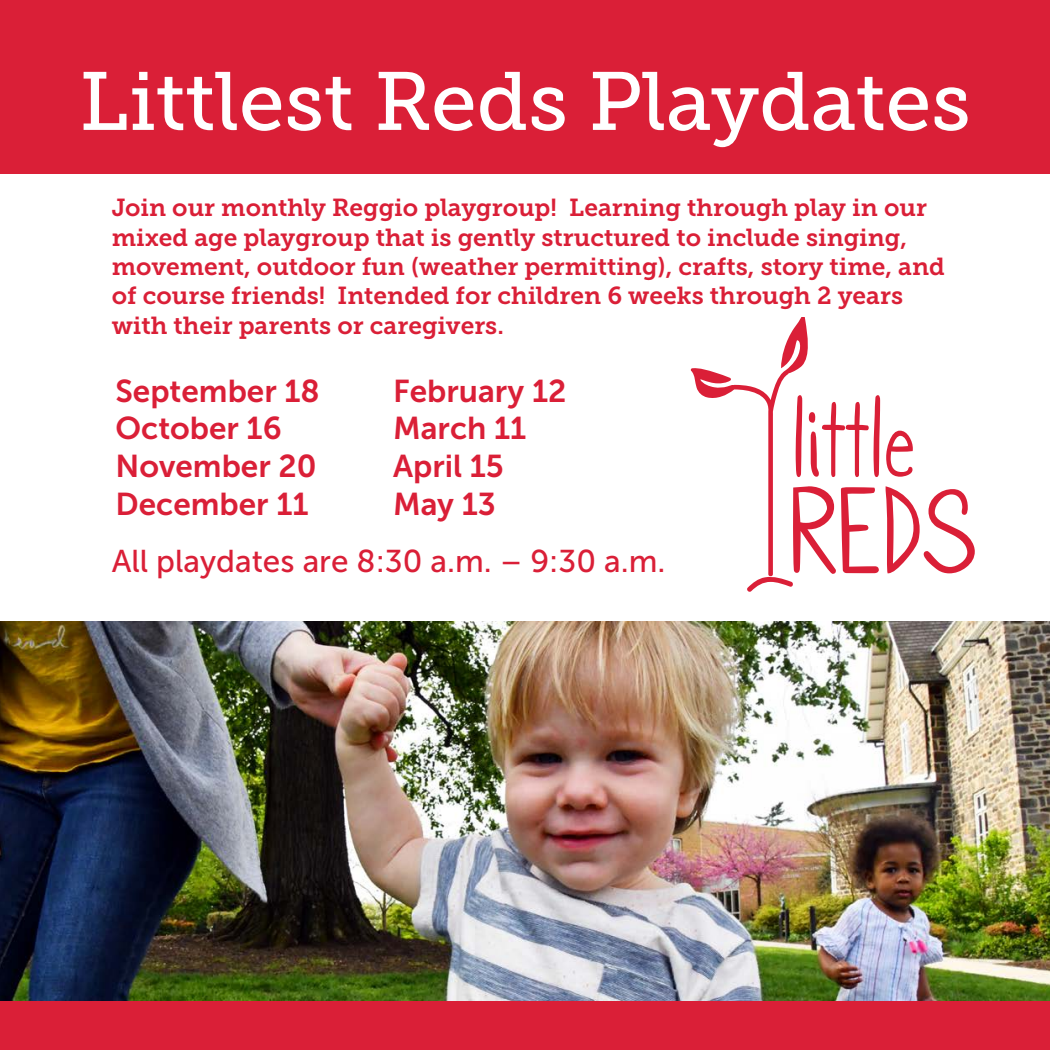
<style>
.page{position:relative;width:1050px;height:1050px;background:#fff}
.page>*{position:absolute;margin:0;border:0;box-sizing:border-box;transform-origin:0 0}
.t1{font:82.25px "Museo Slab 500";color:#fff}
.t2{font:31.5px "Museo Sans 700";color:#da1f37}
.t3{font:31.5px "Museo Sans 500";color:#da1f37}
.t4{font:24.5px/29.4px "Museo Slab 700";color:#da1f37}
</style>
<div class="page">
<img style="left:0;top:621px;width:1050px;height:380px">
<div style="left:0;top:0;width:1050px;height:174px;background:#da1f37"></div>
<svg style="left:886px;top:431px;width:27px;height:46px"></svg>
<svg style="left:886px;top:486px;width:89px;height:87px"></svg>
<svg style="left:690px;top:318px;width:190px;height:274px"></svg>
<div style="left:0;top:1001px;width:1050px;height:49px;background:#da1f37"></div>
<p class="t1" style="left:79px;top:56px;width:893px">Littlest Reds Playdates</p>
<p class="t4" style="left:112px;top:193px;width:835px">Join our monthly Reggio playgroup! Learning through play in our mixed age playgroup that is gently structured to include singing, movement, outdoor fun (weather permitting), crafts, story time, and of course friends! Intended for children 6 weeks through 2 years with their parents or caregivers.</p>
<p class="t2" style="left:116px;top:373px;width:206px">September 18</p>
<p class="t2" style="left:116px;top:411px;width:168px">October 16</p>
<p class="t2" style="left:116px;top:449px;width:203px">November 20</p>
<p class="t2" style="left:116px;top:487px;width:195px">December 11</p>
<p class="t2" style="left:393px;top:373px;width:175px">February 12</p>
<p class="t2" style="left:393px;top:411px;width:135px">March 11</p>
<p class="t2" style="left:393px;top:449px;width:112px">April 15</p>
<p class="t2" style="left:393px;top:487px;width:104px">May 13</p>
<p class="t3" style="left:112px;top:544px;width:555px">All playdates are 8:30 a.m. – 9:30 a.m.</p>
</div>
